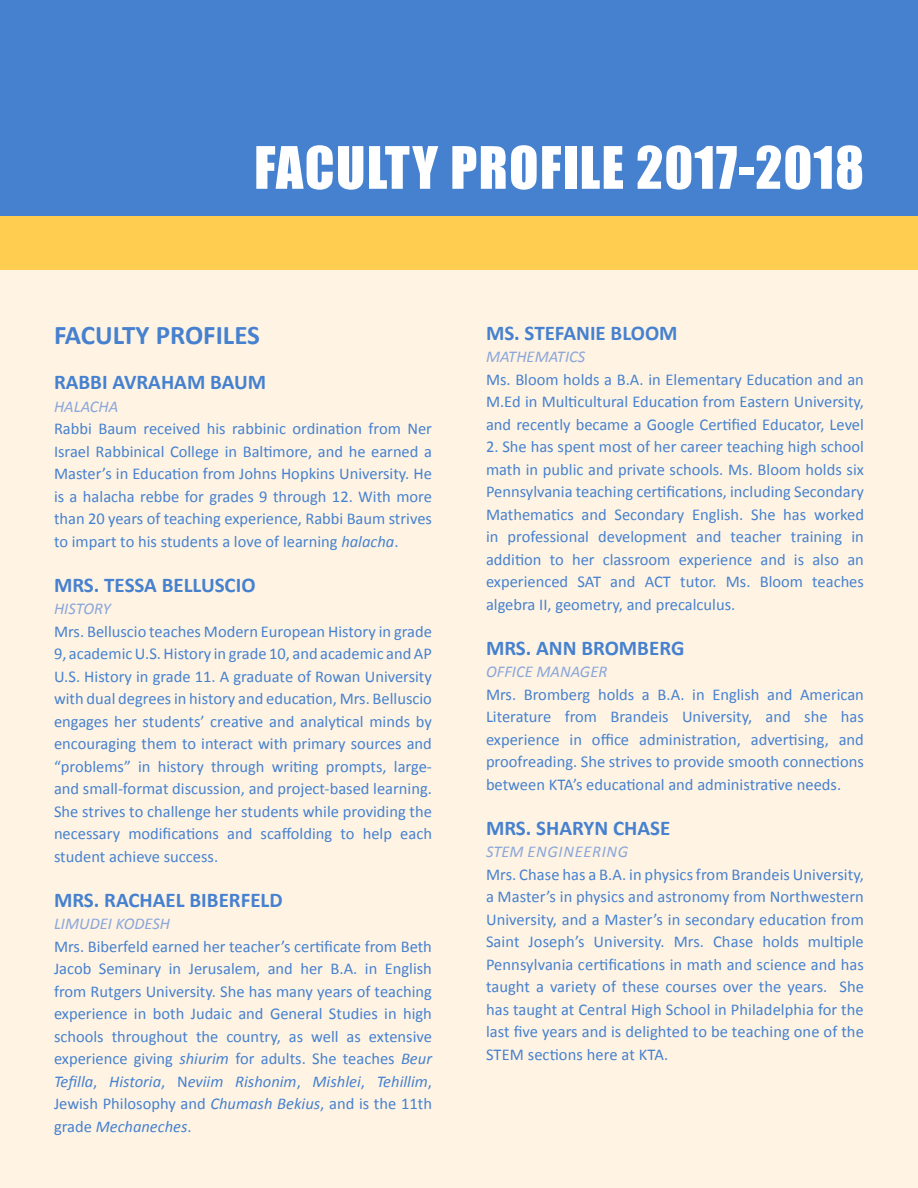
<style>
.page{position:relative;width:918px;height:1188px;background:#fff}
.page>*{position:absolute;margin:0;border:0;box-sizing:border-box;transform-origin:0 0}
.t1{font:54px "Impact";letter-spacing:.025em;color:#fff}
.t2{font:700 27px "Calibri";color:#4681cf}
.t3{font:700 21px "Calibri";color:#4681cf}
.t4{font:16.5px/22.5px "Calibri";color:#4681cf;text-align:justify}
.t5{font:italic 16.5px "Calibri";color:#8aa6da}
.s1{font-style:italic}
</style>
<div class="page">
<div style="left:0;top:59px;width:918px;height:1129px;background:#fff4e4"></div>
<div style="left:0;top:0;width:918px;height:216px;background:#4681cf"></div>
<div style="left:0;top:216px;width:918px;height:54px;background:#ffcd4f"></div>
<h1 class="t1" style="left:254px;top:126px;width:611px">FACULTY PROFILE 2017-2018</h1>
<h2 class="t2" style="left:54px;top:318px;width:15px">FACULT</h2>
<h2 class="t2" style="left:136px;top:318px;width:34px">Y PROFIL</h2>
<h2 class="t2" style="left:234px;top:318px;width:26px">ES</h2>
<p class="t3" style="left:54px;top:369px;width:73px">RABBI AVRAHAM</p>
<p class="t3" style="left:210px;top:369px;width:27px">BAUM</p>
<p class="t5" style="left:54px;top:395px;width:66px">HALACHA</p>
<p class="t4" style="left:54px;top:418px;width:380px">Rabbi Baum received his rabbinic ordination from Ner Israel Rabbinical College in Baltimore, and he earned a Master’s in Education from Johns Hopkins University. He is a halacha rebbe for grades 9 through 12. With more than 20 years of teaching experience, Rabbi Baum strives to impart to his students a love of learning <span class="s1">halacha</span>.</p>
<p class="t3" style="left:54px;top:571px;width:14px">MRS</p>
<p class="t3" style="left:94px;top:571px;width:43px">. TESSA</p>
<p class="t3" style="left:162px;top:571px;width:33px">BELLUSCIO</p>
<p class="t5" style="left:54px;top:598px;width:58px">HISTORY</p>
<p class="t4" style="left:54px;top:620px;width:380px">Mrs. Belluscio teaches Modern European History in grade 9, academic U.S. History in grade 10, and academic and AP U.S. History in grade 11. A graduate of Rowan University with dual degrees in history and education, Mrs. Belluscio engages her students’ creative and analytical minds by encouraging them to interact with primary sources and “problems” in history through writing prompts, large&shy;and small-format discussion, and project-based learning.<br>She strives to challenge her students while providing the necessary modifications and scaffolding to help each student achieve success.</p>
<p class="t3" style="left:54px;top:886px;width:14px">MRS</p>
<p class="t3" style="left:94px;top:886px;width:24px">. RACHA</p>
<p class="t3" style="left:166px;top:886px;width:106px">EL BIBERFELD</p>
<p class="t5" style="left:54px;top:913px;width:118px">LIMUDEI KODESH</p>
<p class="t4" style="left:54px;top:935px;width:380px">Mrs. Biberfeld earned her teacher’s certificate from Beth Jacob Seminary in Jerusalem, and her B.A. in English from Rutgers University. She has many years of teaching experience in both Judaic and General Studies in high schools throughout the country, as well as extensive experience giving <span class="s1">shiurim</span> for adults. She teaches <span class="s1">Beur Tefilla</span>, <span class="s1">Historia</span>, N<span class="s1">eviim Rishonim</span>, <span class="s1">Mishlei</span>, <span class="s1">Tehillim</span>, Jewish Philosophy and <span class="s1">Chumash Bekius</span>, and is the 11th grade <span class="s1">Mechaneches</span>.</p>
<p class="t3" style="left:486px;top:319px;width:80px">MS. STEFANI</p>
<p class="t3" style="left:596px;top:319px;width:41px">E BLOOM</p>
<p class="t5" style="left:486px;top:346px;width:101px">MATHEMATICS</p>
<p class="t4" style="left:486px;top:368px;width:380px">Ms. Bloom holds a B.A. in Elementary Education and an M.Ed in Multicultural Education from Eastern University, and recently became a Google Certified Educator, Level</p>
<p class="t4" style="left:486px;top:436px;width:380px">2. She has spent most of her career teaching high school math in public and private schools. Ms. Bloom holds six Pennsylvania teaching certifications, including Secondary Mathematics and Secondary English. She has worked in professional development and teacher training in addition to her classroom experience and is also an experienced SAT and ACT tutor. Ms. Bloom teaches algebra II, geometry, and precalculus.</p>
<p class="t3" style="left:486px;top:634px;width:14px">MRS</p>
<p class="t3" style="left:526px;top:634px;width:25px">. ANN</p>
<p class="t3" style="left:581px;top:634px;width:27px">BROM</p>
<p class="t3" style="left:637px;top:634px;width:49px">BERG</p>
<p class="t5" style="left:486px;top:661px;width:123px">OFFICE MANAGER</p>
<p class="t4" style="left:486px;top:683px;width:379px">Mrs. Bromberg holds a B.A. in English and American Literature from Brandeis University, and she has experience in office administration, advertising, and proofreading. She strives to provide smooth connections between KTA’s educational and administrative needs.</p>
<p class="t3" style="left:486px;top:814px;width:14px">MRS</p>
<p class="t3" style="left:526px;top:814px;width:23px">. SHAR</p>
<p class="t3" style="left:584px;top:814px;width:42px">YN CHAS</p>
<p class="t3" style="left:660px;top:814px;width:12px">E</p>
<p class="t5" style="left:486px;top:841px;width:52px">STEM engineering</p>
<p class="t4" style="left:486px;top:863px;width:379px">Mrs. Chase has a B.A. in physics from Brandeis University, a Master’s in physics and astronomy from Northwestern University, and a Master’s in secondary education from Saint Joseph’s University. Mrs. Chase holds multiple Pennsylvania certifications in math and science and has taught a variety of these courses over the years. She has taught at Central High School in Philadelphia for the last five years and is delighted to be teaching one of the STEM sections here at KTA.</p>
</div>
